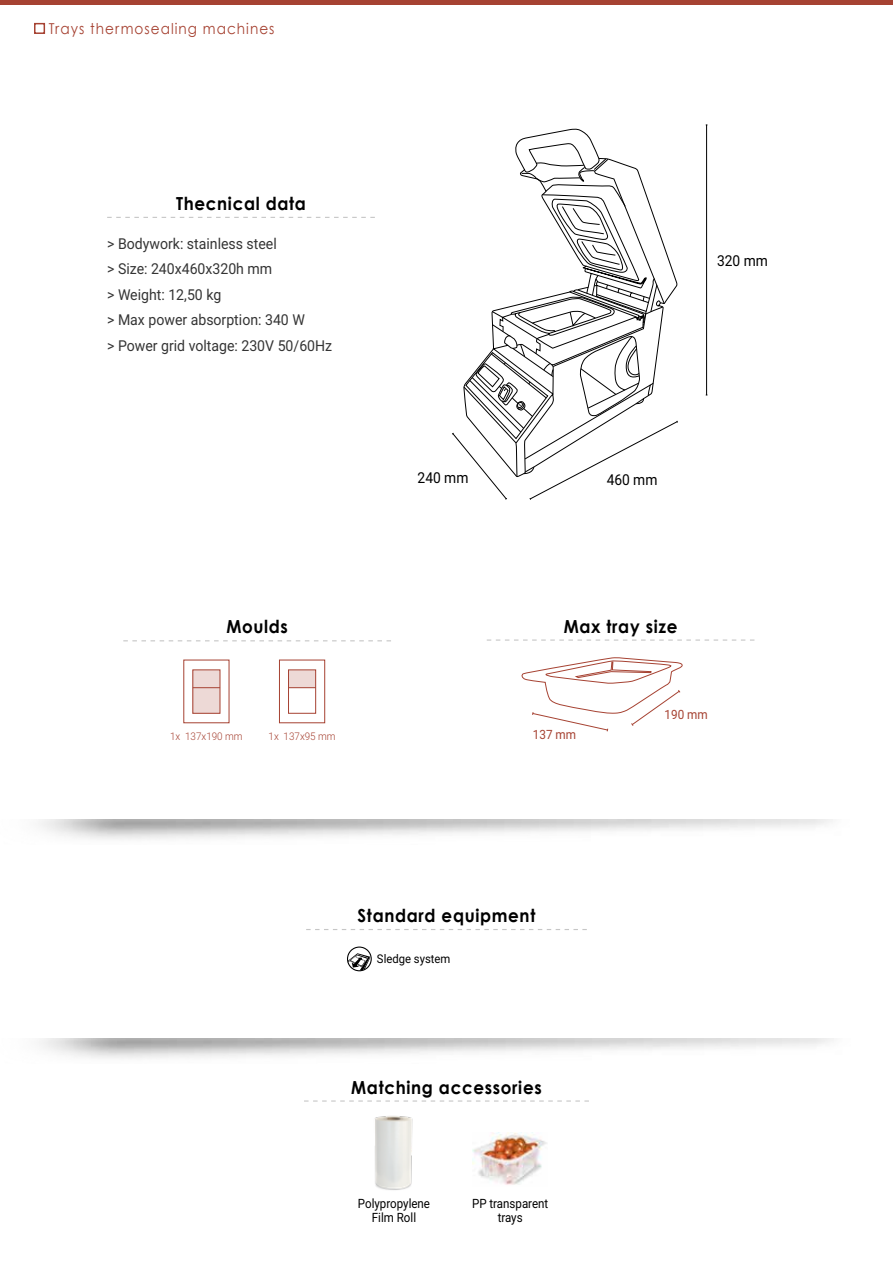
<style>
.page{position:relative;width:893px;height:1263px;background:#fff}
.page>*{position:absolute;margin:0;border:0;box-sizing:border-box;transform-origin:0 0}
.t1{font:700 18px "Century Gothic";letter-spacing:.04em;color:#000;scale:.93 1}
.t2{font:15px/25.5px "Roboto";color:#343434;scale:.94 1}
.t3{font:15px "Century Gothic";letter-spacing:.075em;color:#a64232;scale:.91 1}
.t4{font:15px "Roboto";color:#000;scale:.92 1}
.t5{font:12.75px/13.8px "Roboto";color:#000;text-align:center;scale:.9 1}
.t6{font:12.75px "Roboto";color:#a64232;scale:.92 1}
.t7{font:12px "Roboto";color:#000;scale:.94 1}
.t8{font:300 10.5px "Roboto";color:#a64232;scale:.94 1}
</style>
<div class="page">
<hr style="left:706px;top:125px;width:1px;height:270px;background:#000">
<div style="left:0;top:0;width:893px;height:5px;background:#a64232"></div>
<div style="left:34px;top:23px;width:11px;height:11px;border:2px solid #a64232"></div>
<svg style="left:304px;top:1100px;width:285px;height:1px"></svg>
<svg style="left:306px;top:929px;width:281px;height:1px"></svg>
<svg style="left:107px;top:217px;width:268px;height:1px"></svg>
<svg style="left:123px;top:640px;width:268px;height:1px"></svg>
<svg style="left:487px;top:639px;width:267px;height:2px"></svg>
<svg style="left:521px;top:657px;width:162px;height:75px"></svg>
<img style="left:362px;top:1101px;width:54px;height:89px">
<div style="left:183px;top:660px;width:46px;height:63px;background:#fff;border:1px solid #a64232"></div>
<div style="left:193px;top:670px;width:27px;height:43px;background:#edd9d6"></div>
<div style="left:279px;top:660px;width:46px;height:63px;background:#fff;border:1px solid #a64232"></div>
<div style="left:288px;top:670px;width:28px;height:43px;background:#fff;border:1px solid #a64232"></div>
<div style="left:289px;top:670px;width:27px;height:18px;background:#edd9d6"></div>
<svg style="left:452px;top:143px;width:226px;height:357px"></svg>
<svg style="left:347px;top:946px;width:25px;height:25px"></svg>
<img style="left:473px;top:1133px;width:74px;height:52px">
<p class="t3" style="left:49px;top:19px;width:250px">Trays thermosealing machines</p>
<p class="t1" style="left:176px;top:192px;width:141px">Thecnical data</p>
<p class="t2" style="left:107px;top:230px;width:241px">&gt; Bodywork: stainless steel<br>&gt; Size: 240x460x320h mm<br>&gt; Weight: 12,50 kg<br>&gt; Max power absorption: 340 W<br>&gt; Power grid voltage: 230V 50/60Hz</p>
<p class="t4" style="left:717px;top:250px;width:57px">320 mm</p>
<p class="t4" style="left:418px;top:467px;width:57px">240 mm</p>
<p class="t4" style="left:607px;top:469px;width:57px">460 mm</p>
<p class="t1" style="left:226px;top:615px;width:68px">Moulds</p>
<p class="t1" style="left:564px;top:615px;width:124px">Max tray size</p>
<p class="t8" style="left:170px;top:728px;width:79px">1x 137x190 mm</p>
<p class="t8" style="left:269px;top:728px;width:73px">1x 137x95 mm</p>
<p class="t6" style="left:533px;top:725px;width:49px">137 mm</p>
<p class="t6" style="left:665px;top:705px;width:49px">190 mm</p>
<p class="t1" style="left:358px;top:904px;width:193px">Standard equipment</p>
<p class="t7" style="left:377px;top:951px;width:80px">Sledge system</p>
<p class="t1" style="left:351px;top:1076px;width:206px">Matching accessories</p>
<p class="t5" style="left:358px;top:1196px;width:82px">Polypropylene<br>Film Roll</p>
<p class="t5" style="left:472px;top:1196px;width:86px">PP transparent trays</p>
</div>
